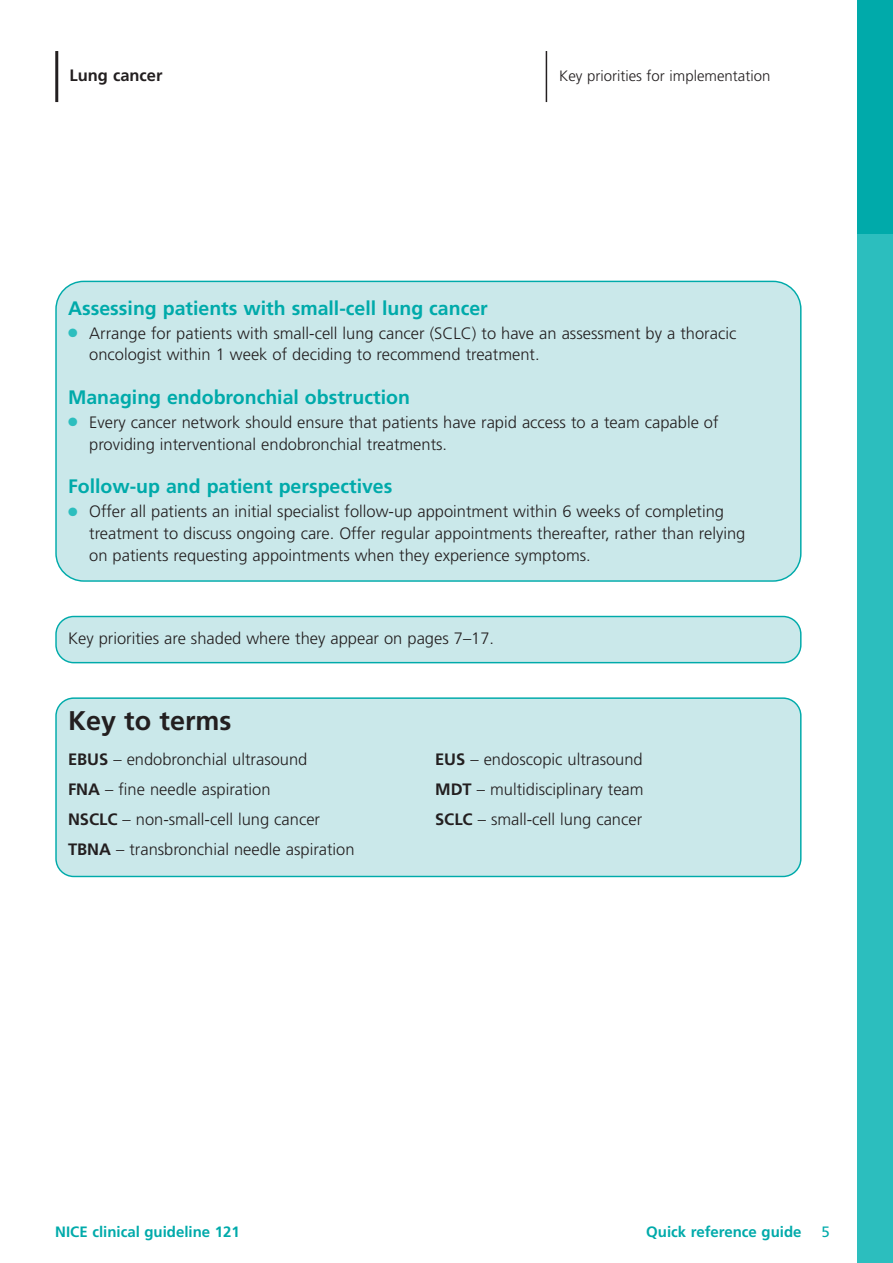
<style>
.page{position:relative;width:893px;height:1263px;background:#fff}
.page>*{position:absolute;margin:0;border:0;box-sizing:border-box;transform-origin:0 0}
.t1{font:700 27px "Frutiger";color:#231f20}
.t2{font:700 19.5px "Frutiger";color:#0aa}
.t3{font:300 16.5px/21.8px "Frutiger";color:#231f20}
.t4{font:700 16.5px "Frutiger";color:#231f20}
.t5{font:700 15px "Frutiger";color:#0aa}
.t6{font:300 15px "Frutiger";color:#231f20}
.t7{font:15px "Frutiger";color:#0aa}
.s1{color:#2cbebe}
.s2{font-weight:700}
</style>
<div class="page">
<div style="left:857px;top:0;width:36px;height:234px;background:#0aa"></div>
<div style="left:857px;top:234px;width:36px;height:1029px;background:#2cbebe"></div>
<hr style="left:55px;top:51px;width:3px;height:51px;background:#231f20">
<hr style="left:546px;top:51px;width:1px;height:51px;background:#231f20">
<div style="left:55px;top:281px;width:746px;height:301px;background:#cae8ea"></div>
<svg style="left:55px;top:616px;width:746px;height:47px;background:#bfe4e6"></svg>
<div style="left:55px;top:697px;width:746px;height:180px;background:#cae8ea"></div>
<p class="t4" style="left:70px;top:69px;width:95px">Lung cancer</p>
<p class="t6" style="left:559px;top:69px;width:213px">Key priorities for implementation</p>
<p class="t2" style="left:68px;top:300px;width:421px">Assessing patients with small-cell lung cancer</p>
<p class="t3" style="left:89px;top:323px;width:649px;text-indent:-21px"><span class="s1">●</span> Arrange for patients with small-cell lung cancer (SCLC) to have an assessment by a thoracic oncologist within 1 week of deciding to recommend treatment.</p>
<p class="t2" style="left:68px;top:389px;width:343px">Managing endobronchial obstruction</p>
<p class="t3" style="left:89px;top:413px;width:631px;text-indent:-21px"><span class="s1">●</span> Every cancer network should ensure that patients have rapid access to a team capable of providing interventional endobronchial treatments.</p>
<p class="t2" style="left:68px;top:479px;width:326px">Follow-up and patient perspectives</p>
<p class="t3" style="left:89px;top:502px;width:658px;text-indent:-21px"><span class="s1">●</span> Offer all patients an initial specialist follow-up appointment within 6 weeks of completing treatment to discuss ongoing care. Offer regular appointments thereafter, rather than relying on patients requesting appointments when they experience symptoms.</p>
<p class="t3" style="left:68px;top:629px;width:428px">Key priorities are shaded where they appear on pages 7–17.</p>
<h1 class="t1" style="left:68px;top:710px;width:165px">Key to terms</h1>
<p class="t3" style="left:68px;top:749px;width:241px"><span class="s2">EBUS</span> – endobronchial ultrasound</p>
<p class="t3" style="left:435px;top:749px;width:209px"><span class="s2">EUS</span> – endoscopic ultrasound</p>
<p class="t3" style="left:68px;top:779px;width:204px"><span class="s2">FNA</span> – fine needle aspiration</p>
<p class="t3" style="left:435px;top:779px;width:210px"><span class="s2">MDT</span> – multidisciplinary team</p>
<p class="t3" style="left:68px;top:810px;width:254px"><span class="s2">NSCLC</span> – non-small-cell lung cancer</p>
<p class="t3" style="left:435px;top:810px;width:209px"><span class="s2">SCLC</span> – small-cell lung cancer</p>
<p class="t3" style="left:68px;top:840px;width:288px"><span class="s2">TBNA</span> – transbronchial needle aspiration</p>
<p class="t5" style="left:55px;top:1226px;width:186px">NICE clinical guideline 121</p>
<p class="t5" style="left:646px;top:1226px;width:157px">Quick reference guide</p>
<p class="t7" style="left:822px;top:1226px;width:10px">5</p>
</div>
